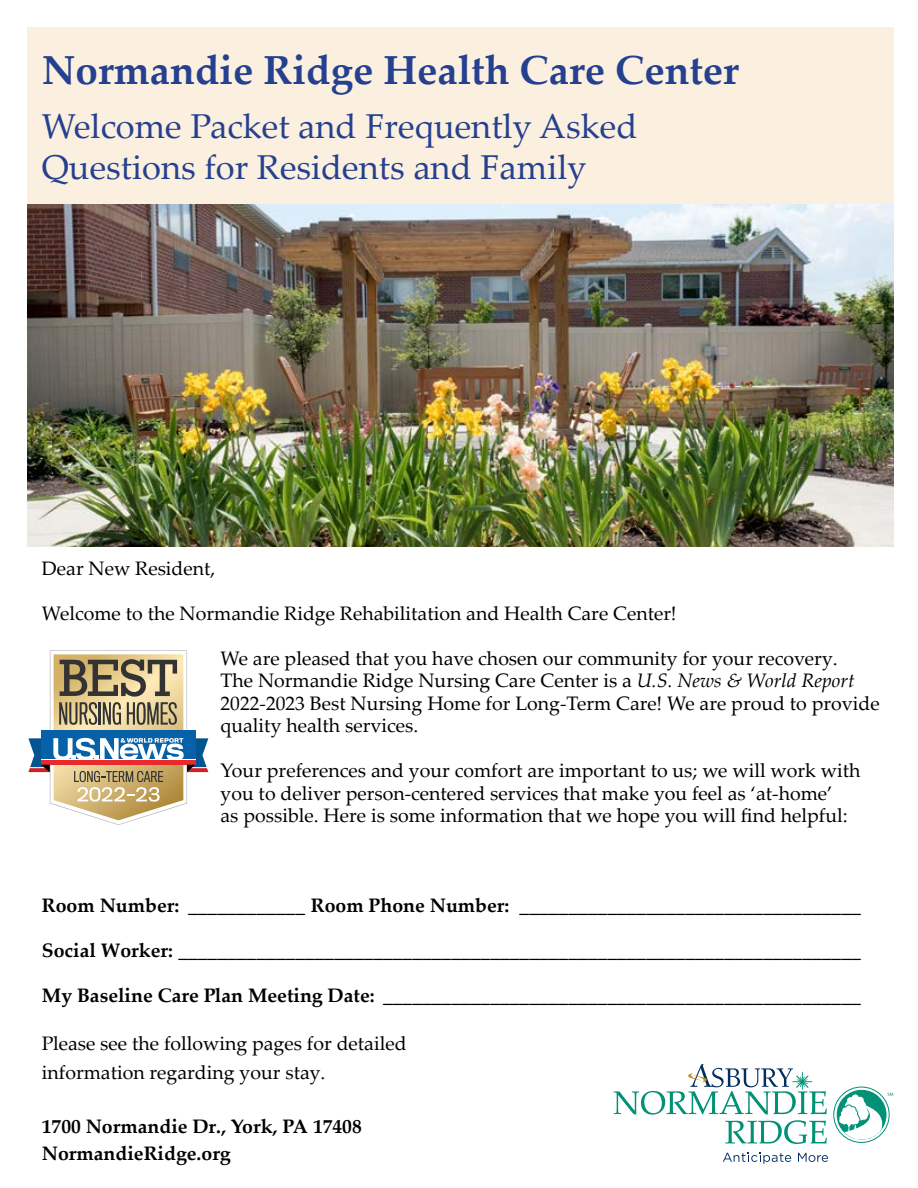
<style>
.page{position:relative;width:918px;height:1188px;background:#fff}
.page>*{position:absolute;margin:0;border:0;box-sizing:border-box;transform-origin:0 0}
.t1{font:700 40.5px "Palatino Linotype";color:#25408f}
.t2{font:34.5px "Palatino Linotype";color:#25408f}
.t3{font:19.5px/22.5px "Palatino Linotype";color:#000}
.t4{font:700 19.5px "Palatino Linotype";color:#000}
.s1{font-style:italic}
</style>
<div class="page">
<img style="left:27px;top:203px;width:866px;height:343px">
<div style="left:27px;top:27px;width:866px;height:176px;background:#fbf0e0"></div>
<svg style="left:723px;top:1153px;width:68px;height:11px"></svg>
<svg style="left:798px;top:1153px;width:30px;height:9px"></svg>
<svg style="left:614px;top:1064px;width:213px;height:80px"></svg>
<div style="left:833px;top:1087px;width:56px;height:56px;border:1px solid #009176;border-radius:50%"></div>
<svg style="left:838px;top:1093px;width:55px;height:49px"></svg>
<svg style="left:28px;top:650px;width:180px;height:175px"></svg>
<p class="t1" style="left:42px;top:42px;width:699px">Normandie Ridge Health Care Center</p>
<p class="t2" style="left:42px;top:102px;width:597px">Welcome Packet and Frequently Asked</p>
<p class="t2" style="left:42px;top:143px;width:546px">Questions for Residents and Family</p>
<p class="t3" style="left:42px;top:556px;width:175px">Dear New Resident,</p>
<p class="t3" style="left:42px;top:601px;width:636px">Welcome to the Normandie Ridge Rehabilitation and Health Care Center!</p>
<p class="t3" style="left:221px;top:646px;width:619px">We are pleased that you have chosen our community for your recovery.</p>
<p class="t3" style="left:221px;top:669px;width:636px">The Normandie Ridge Nursing Care Center is a <span class="s1">U.S. News &amp; World Report</span></p>
<p class="t3" style="left:221px;top:691px;width:661px">2022-2023 Best Nursing Home for Long-Term Care! We are proud to provide quality health services.</p>
<p class="t3" style="left:221px;top:759px;width:642px">Your preferences and your comfort are important to us; we will work with you to deliver person-centered services that make you feel as ‘at-home’</p>
<p class="t3" style="left:221px;top:804px;width:629px">as possible. Here is some information that we hope you will find helpful:</p>
<p class="t4" style="left:42px;top:892px;width:820px">Room Number: ____________ Room Phone Number: ___________________________________</p>
<p class="t4" style="left:42px;top:937px;width:821px">Social Worker: ______________________________________________________________________</p>
<p class="t4" style="left:42px;top:982px;width:820px">My Baseline Care Plan Meeting Date: _________________________________________________</p>
<p class="t3" style="left:42px;top:1032px;width:366px">Please see the following pages for detailed</p>
<p class="t3" style="left:42px;top:1060px;width:285px">information regarding your stay.</p>
<p class="t4" style="left:42px;top:1113px;width:321px">1700 Normandie Dr., York, PA 17408</p>
<p class="t4" style="left:42px;top:1140px;width:190px">NormandieRidge.org</p>
</div>
